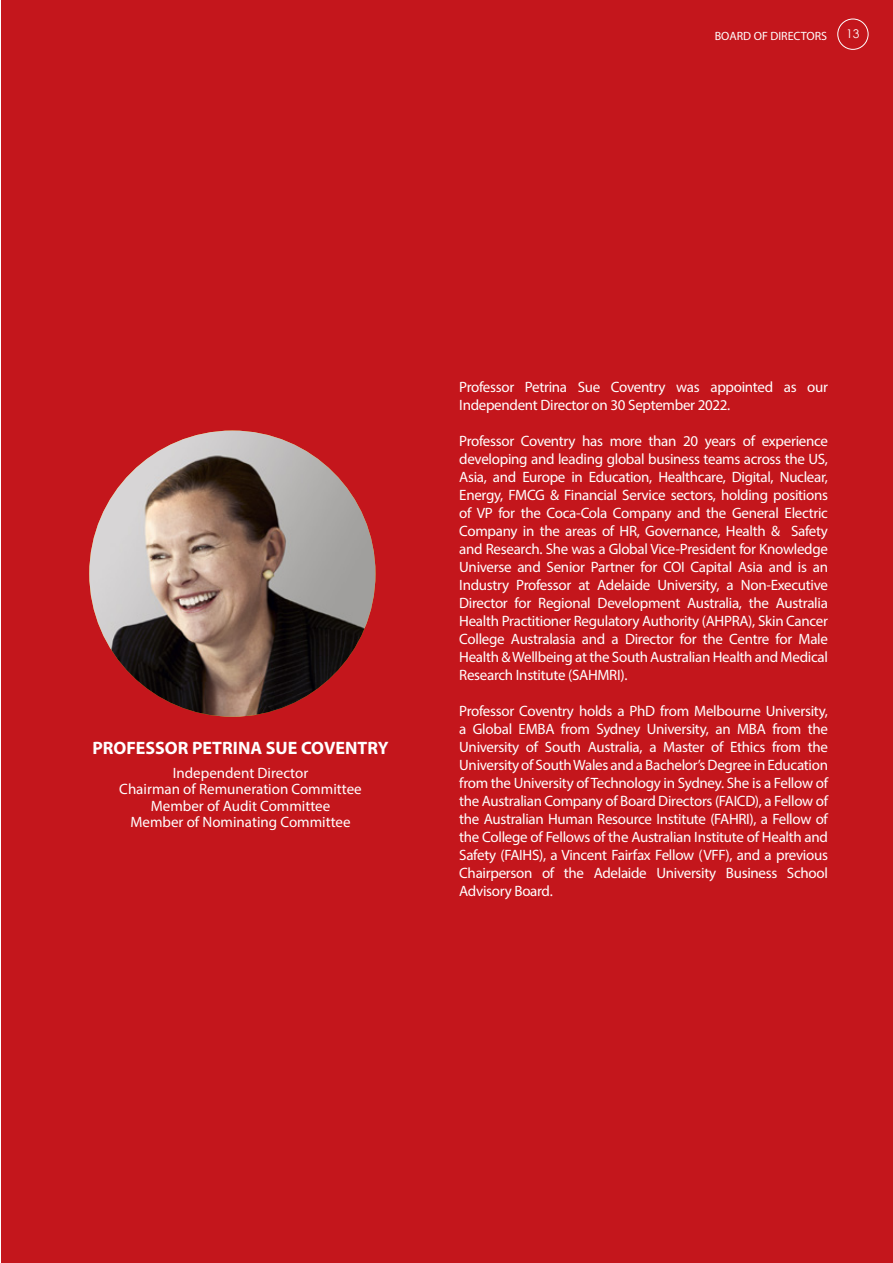
<style>
.page{position:relative;width:893px;height:1263px;background:#fff}
.page>*{position:absolute;margin:0;border:0;box-sizing:border-box;transform-origin:0 0}
.t1{font:700 18px "Myriad Pro";color:#fff}
.t2{font:15px/18px "Myriad Pro";letter-spacing:-.02em;color:#fff;text-align:justify}
.t3{font:15px/16.5px "Myriad Pro";color:#fff;text-align:center}
.t4{font:12px "Myriad Pro";color:#fff}
.t5{font:12px "Century Gothic";color:#fff}
</style>
<div class="page">
<div style="left:1px;top:0;width:892px;height:1263px;background:#c4161c"></div>
<img style="left:89px;top:431px;width:286px;height:286px;border-radius:143px">
<div style="left:837px;top:19px;width:31px;height:31px;border:1px solid #fff;border-radius:50%"></div>
<p class="t4" style="left:715px;top:28px;width:114px">BOARD OF DIRECTORS</p>
<p class="t5" style="left:846px;top:26px;width:15px">13</p>
<p class="t1" style="left:92px;top:736px;width:298px">PROFESSOR PETRINA SUE COVENTRY</p>
<p class="t3" style="left:119px;top:764px;width:244px">Independent Director<br>Chairman of Remuneration Committee<br>Member of Audit Committee<br>Member of Nominating Committee</p>
<p class="t2" style="left:459px;top:378px;width:370px">Professor Petrina Sue Coventry was appointed as our<br>Independent Director on 30 September 2022.</p>
<p class="t2" style="left:459px;top:432px;width:370px">Professor Coventry has more than 20 years of experience developing and leading global business teams across the US, Asia, and Europe in Education, Healthcare, Digital, Nuclear, Energy, FMCG &amp; Financial Service sectors, holding positions of VP for the Coca-Cola Company and the General Electric Company in the areas of HR, Governance, Health &amp; Safety and Research. She was a Global Vice-President for Knowledge Universe and Senior Partner for COI Capital Asia and is an Industry Professor at Adelaide University, a Non-Executive Director for Regional Development Australia, the Australia Health Practitioner Regulatory Authority (AHPRA), Skin Cancer College Australasia and a Director for the Centre for Male Health &amp; Wellbeing at the South Australian Health and Medical Research Institute (SAHMRI).</p>
<p class="t2" style="left:459px;top:702px;width:370px">Professor Coventry holds a PhD from Melbourne University, a Global EMBA from Sydney University, an MBA from the University of South Australia, a Master of Ethics from the University of South Wales and a Bachelor’s Degree in Education from the University of Technology in Sydney. She is a Fellow of the Australian Company of Board Directors (FAICD), a Fellow of the Australian Human Resource Institute (FAHRI), a Fellow of the College of Fellows of the Australian Institute of Health and Safety (FAIHS), a Vincent Fairfax Fellow (VFF), and a previous Chairperson of the Adelaide University Business School Advisory Board.</p>
</div>
